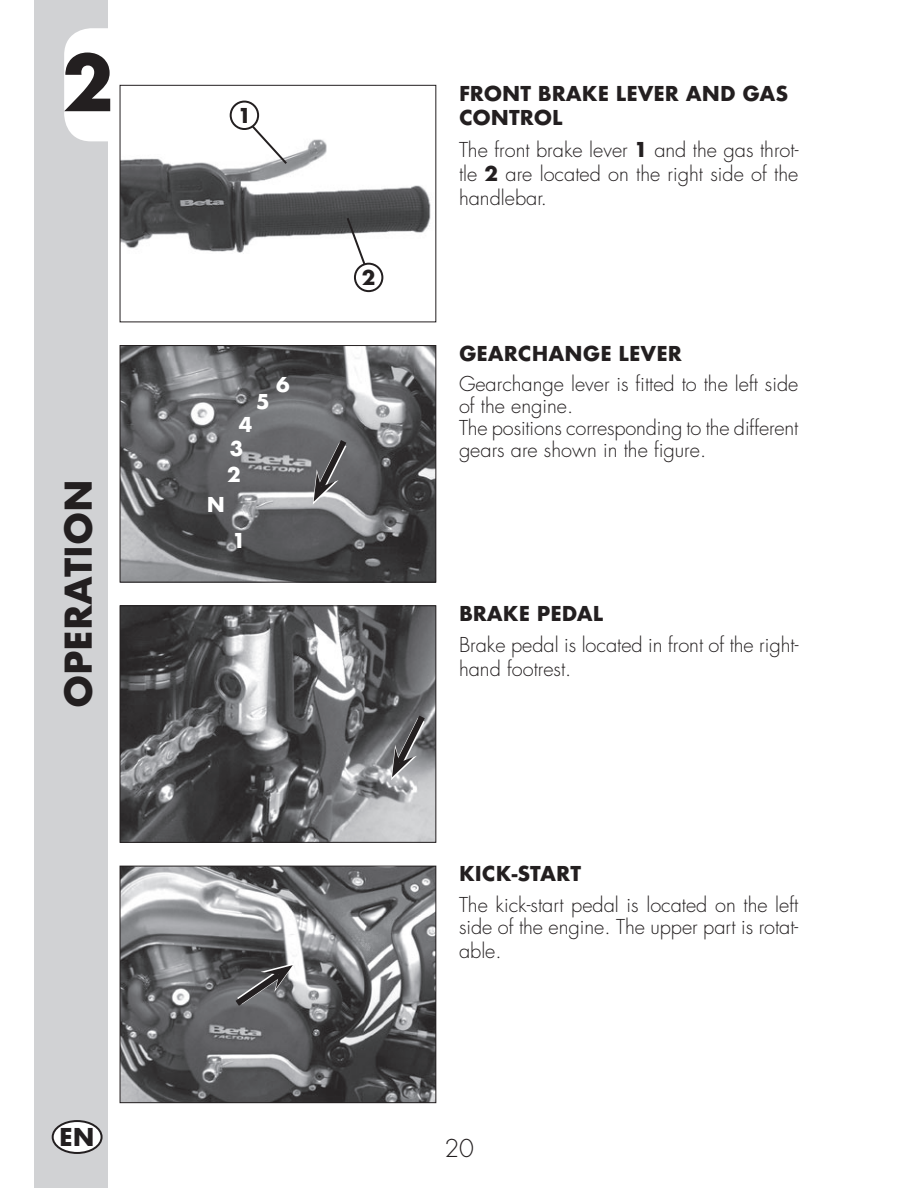
<style>
.page{position:relative;width:918px;height:1188px;background:#fff}
.page>*{position:absolute;margin:0;border:0;box-sizing:border-box;transform-origin:0 0}
.t1{font:700 75.9px "Futura";color:#231f20}
.t2{font:700 35.85px "Futura";color:#231f20}
.t3{font:300 24px "Futura";color:#231f20}
.t4{font:700 24px "Futura";color:#231f20}
.t5{font:300 19.95px/21.9px "Futura";color:#231f20}
.t6{font:700 19.95px/24px "Futura";color:#231f20}
.t7{font:700 19.95px "Futura";color:#fff}
.s1{font-weight:700}
</style>
<div class="page">
<div style="left:35px;top:0;width:73px;height:1188px;background:#d1d2d4"></div>
<div style="left:64px;top:28px;width:129px;height:113px;background:#fff;border-radius:27px"></div>
<div style="left:53px;top:1121px;width:49px;height:32px;background:#fff;border-radius:50%"></div>
<div style="left:52px;top:1120px;width:51px;height:34px;border:2px solid #231f20;border-radius:50%"></div>
<img style="left:122px;top:868px;width:312px;height:233px">
<div style="left:120px;top:866px;width:316px;height:237px;border:1px solid #231f20"></div>
<img style="left:122px;top:607px;width:312px;height:234px">
<div style="left:120px;top:605px;width:316px;height:238px;border:1px solid #231f20"></div>
<img style="left:122px;top:347px;width:312px;height:234px">
<div style="left:120px;top:345px;width:316px;height:238px;border:1px solid #231f20"></div>
<svg style="left:311px;top:433px;width:43px;height:72px;background:#727274"></svg>
<svg style="left:389px;top:709px;width:43px;height:71px;background:#777779"></svg>
<svg style="left:228px;top:963px;width:67px;height:49px;background:#646466"></svg>
<img style="left:122px;top:100px;width:309px;height:193px">
<div style="left:120px;top:85px;width:316px;height:237px;border:1px solid #231f20"></div>
<svg style="left:246px;top:119px;width:43px;height:47px"></svg>
<div style="left:231px;top:102px;width:27px;height:27px;background:#fff;border-radius:50%"></div>
<div style="left:230px;top:101px;width:29px;height:29px;border:2px solid #231f20;border-radius:50%"></div>
<svg style="left:345px;top:216px;width:29px;height:70px"></svg>
<div style="left:355px;top:264px;width:27px;height:27px;background:#fff;border-radius:50%"></div>
<div style="left:354px;top:263px;width:29px;height:29px;border:2px solid #231f20;border-radius:50%"></div>
<h1 class="t1" style="left:62px;top:32px;width:53px">2</h1>
<h2 class="t2" style="left:55px;top:708px;width:230px;rotate:-90deg">OPERATION</h2>
<p class="t4" style="left:59px;top:1121px;width:37px">EN</p>
<p class="t6" style="left:238px;top:104px;width:15px">1</p>
<p class="t7" style="left:256px;top:388px;width:15px">5</p>
<p class="t7" style="left:239px;top:411px;width:15px">4</p>
<p class="t7" style="left:230px;top:435px;width:15px">3</p>
<p class="t7" style="left:227px;top:461px;width:15px">2</p>
<p class="t7" style="left:207px;top:491px;width:20px">N</p>
<p class="t7" style="left:276px;top:371px;width:15px">6</p>
<p class="t7" style="left:232px;top:527px;width:15px">1</p>
<p class="t6" style="left:362px;top:265px;width:15px">2</p>
<p class="t6" style="left:459px;top:81px;width:331px">FRONT BRAKE LEVER AND GAS<br>CONTROL</p>
<p class="t5" style="left:459px;top:140px;width:341px;line-height:24px;text-align:justify">The front brake lever <span class="s1">1</span> and the gas throt&shy;tle <span class="s1">2</span> are located on the right side of the handlebar.</p>
<p class="t6" style="left:459px;top:341px;width:224px">GEARCHANGE LEVER</p>
<p class="t5" style="left:459px;top:375px;width:341px">Gearchange lever is fitted to the left side of the engine.<br>The positions corresponding to the different gears are shown in the figure.</p>
<p class="t6" style="left:459px;top:602px;width:146px">BRAKE PEDAL</p>
<p class="t5" style="left:459px;top:634px;width:341px;line-height:24px">Brake pedal is located in front of the right&shy;hand footrest.</p>
<p class="t6" style="left:459px;top:861px;width:124px">KICK-START</p>
<p class="t5" style="left:459px;top:895px;width:341px">The kick-start pedal is located on the left side of the engine. The upper part is rotat-</p>
<p class="t5" style="left:459px;top:941px;width:44px">able.</p>
<p class="t3" style="left:444px;top:1137px;width:31px">20</p>
</div>
